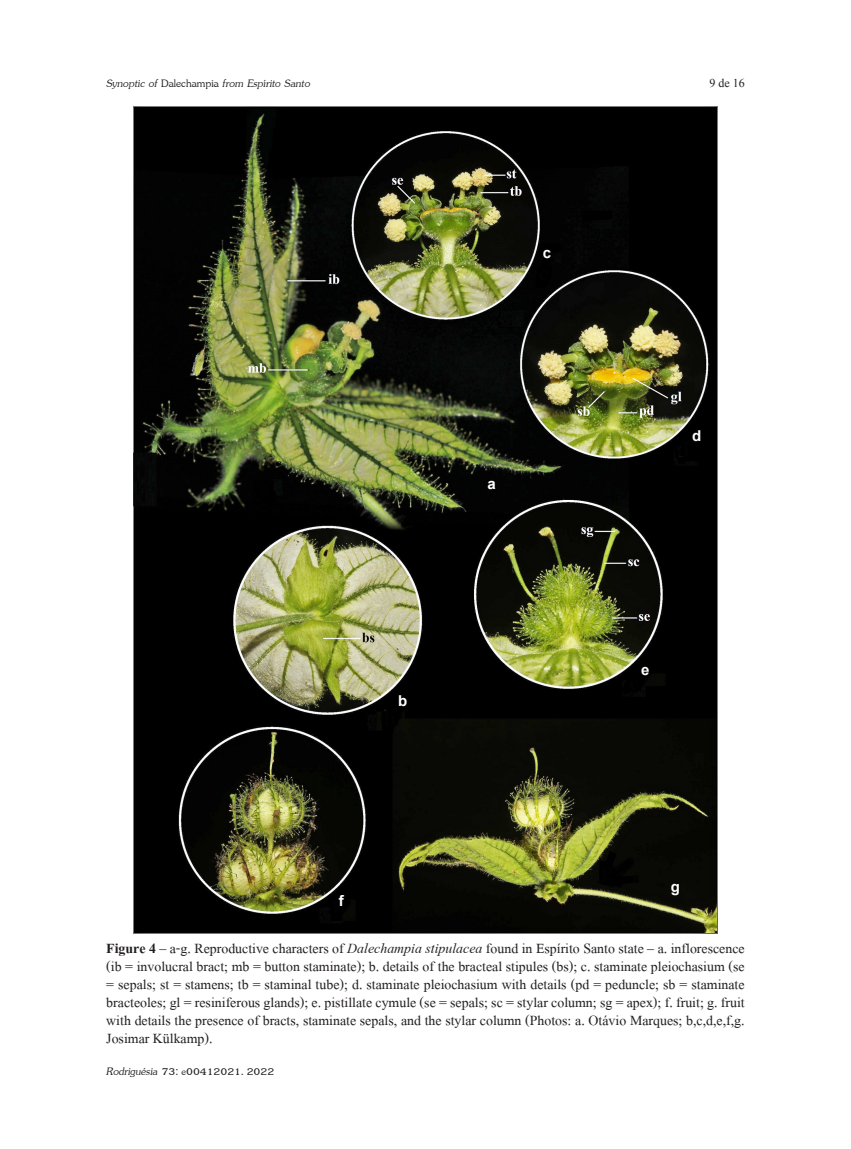
<style>
.page{position:relative;width:851px;height:1149px;background:#fff}
.page>*{position:absolute;margin:0;border:0;box-sizing:border-box;transform-origin:0 0}
.Rodriguesia_legenda{font:21px/18px "Angsana New";color:#231f20;text-align:justify}
.t1{font:16.5px "Jasmine UPC Italic";color:#231f20}
.t2{font:15px "Jasmine UPC";color:#231f20}
.t3{font:700 15px "Arial";color:#fff}
.t4{font:12px "Times New Roman";color:#231f20}
.s1{font-family:"Jasmine UPC"}
.s2{font-weight:700}
.s3{font-style:italic}
.s4{font-family:"Jasmine UPC Italic";font-size:16.5px}
</style>
<div class="page">
<img style="left:133px;top:106px;width:584px;height:826px">
<p class="t1" style="left:106px;top:72px;width:205px">Synoptic of <span class="s1">Dalechampia</span> from Espírito Santo</p>
<p class="t4" style="left:709px;top:75px;width:37px">9 de 16</p>
<p class="t3" style="left:543px;top:242px;width:10px">c</p>
<p class="t3" style="left:487px;top:473px;width:10px">a</p>
<p class="t3" style="left:398px;top:690px;width:11px">b</p>
<p class="t3" style="left:339px;top:890px;width:6px">f</p>
<p class="t3" style="left:692px;top:425px;width:11px">d</p>
<p class="t3" style="left:641px;top:659px;width:10px">e</p>
<p class="t3" style="left:670px;top:876px;width:11px">g</p>
<p class="Rodriguesia_legenda" style="left:106px;top:937px;width:639px"><span class="s2">Figure 4</span> – a-g. Reproductive characters of <span class="s3">Dalechampia stipulacea</span> found in Espírito Santo state – a. inflorescence (ib = involucral bract; mb = button staminate); b. details of the bracteal stipules (bs); c. staminate pleiochasium (se = sepals; st = stamens; tb = staminal tube); d. staminate pleiochasium with details (pd = peduncle; sb = staminate bracteoles; gl = resiniferous glands); e. pistillate cymule (se = sepals; sc = stylar column; sg = apex); f. fruit; g. fruit with details the presence of bracts, staminate sepals, and the stylar column (Photos: a. Otávio Marques; b,c,d,e,f,g.<br>Josimar Külkamp).</p>
<p class="t2" style="left:106px;top:1061px;width:169px"><span class="s4">Rodriguésia</span> 73: e00412021. 2022</p>
</div>
